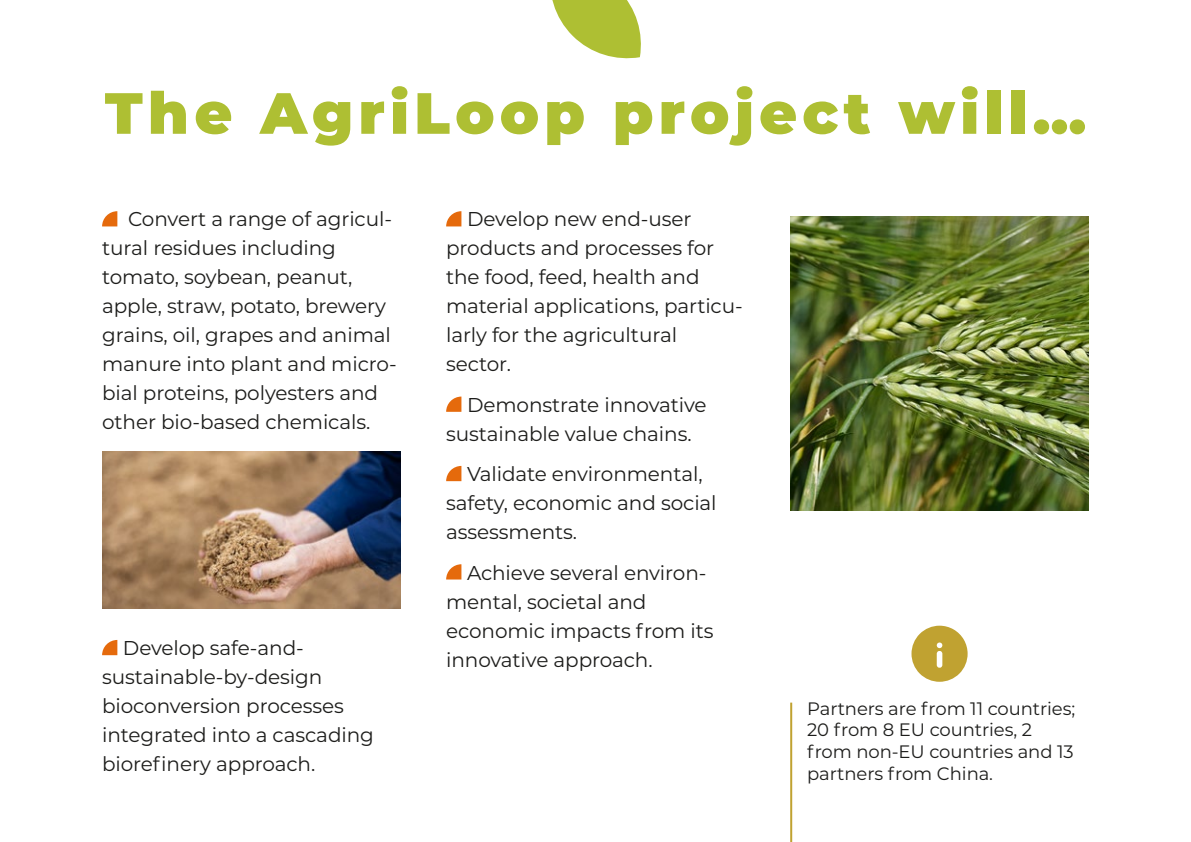
<style>
.page{position:relative;width:1191px;height:842px;background:#fff}
.page>*{position:absolute;margin:0;border:0;box-sizing:border-box;transform-origin:0 0}
.t1{font:900 58px "Montserrat";letter-spacing:.09em;color:#aebf33}
.t2{font:20px/29px "Montserrat";letter-spacing:-.005em;color:#1d1d1b}
.t3{font:18px/21.6px "Montserrat";letter-spacing:-.005em;color:#1d1d1b}
</style>
<div class="page">
<svg style="left:102px;top:211px;width:15px;height:15px"></svg>
<img style="left:102px;top:451px;width:299px;height:158px">
<svg style="left:102px;top:640px;width:15px;height:15px"></svg>
<svg style="left:446px;top:211px;width:15px;height:15px"></svg>
<svg style="left:446px;top:397px;width:15px;height:15px"></svg>
<svg style="left:446px;top:466px;width:15px;height:15px"></svg>
<svg style="left:446px;top:564px;width:15px;height:15px"></svg>
<svg style="left:911px;top:626px;width:56px;height:56px"></svg>
<img style="left:790px;top:217px;width:299px;height:293px">
<svg style="left:552px;top:0;width:89px;height:59px"></svg>
<hr style="left:790px;top:703px;width:2px;height:139px;background:#c0a231">
<h1 class="t1" style="left:105px;top:70px;width:983px">The AgriLoop project will…</h1>
<p class="t2" style="left:102px;top:204px;width:296px;text-indent:26px">Convert a range of agricul&shy;tural residues including tomato, soybean, peanut, apple, straw, potato, brewery grains, oil, grapes and animal manure into plant and micro&shy;bial proteins, polyesters and other bio-based chemicals.</p>
<p class="t2" style="left:102px;top:633px;width:273px;text-indent:21px">Develop safe-and&shy;sustainable-by-design bioconversion processes integrated into a cascading biorefinery approach.</p>
<p class="t2" style="left:446px;top:204px;width:298px;text-indent:21px">Develop new end-user products and processes for the food, feed, health and material applications, particu&shy;larly for the agricultural sector.</p>
<p class="t2" style="left:446px;top:389px;width:262px;text-indent:21px">Demonstrate innovative sustainable value chains.</p>
<p class="t2" style="left:446px;top:459px;width:272px;text-indent:21px">Validate environmental, safety, economic and social assessments.</p>
<p class="t2" style="left:446px;top:557px;width:269px;text-indent:21px">Achieve several environ&shy;mental, societal and economic impacts from its innovative approach.</p>
<p class="t3" style="left:807px;top:697px;width:269px">Partners are from 11 countries;<br>20 from 8 EU countries, 2 from non-EU countries and 13 partners from China.</p>
</div>
